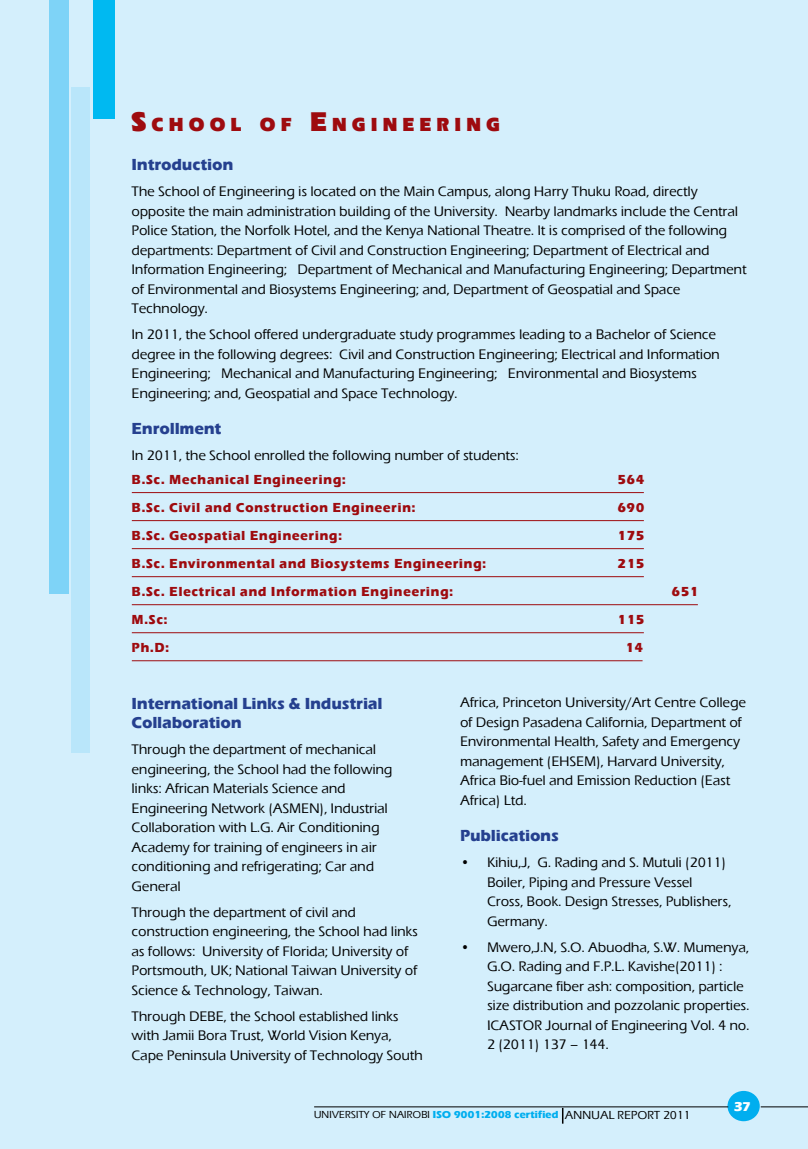
<style>
.page{position:relative;width:808px;height:1149px;background:#fff}
.page>*{position:absolute;margin:0;border:0;box-sizing:border-box;transform-origin:0 0}
.t1{font:900 19.95px "Eras IT Cby BT";color:#9e0b0f;scale:.9 1}
.t2{font:700 16.5px/19.5px "Eras ITC";color:#25408f;scale:.96 1}
.t3{font:500 14.25px/19.5px "Eras ITC";color:#000}
.t4{font:700 13.5px "Eras ITC";letter-spacing:.05em;color:#9e0b0f;scale:.96 1}
.t5{font:700 13.5px "Eras IT Cby BT";color:#fff}
.t6{font:700 10.5px "Eras ITC";color:#00aeef}
.s1{font-size:28.5px}
.s2{font-weight:500;color:#000}
.s3{font-weight:500;font-size:12px;color:#000}
</style>
<div class="page">
<div style="left:1px;top:0;width:807px;height:1148px;background:#d4effc"></div>
<div style="left:49px;top:0;width:19px;height:594px;background:#7ed3f7"></div>
<div style="left:72px;top:87px;width:18px;height:666px;background:#b9e6fa"></div>
<div style="left:93px;top:0;width:22px;height:119px;background:#00b9f1"></div>
<hr style="left:132px;top:492px;width:512px;height:1px;background:#9e0b0f">
<hr style="left:132px;top:520px;width:512px;height:1px;background:#9e0b0f">
<hr style="left:132px;top:548px;width:512px;height:1px;background:#9e0b0f">
<hr style="left:132px;top:576px;width:512px;height:1px;background:#9e0b0f">
<hr style="left:132px;top:604px;width:566px;height:1px;background:#9e0b0f">
<hr style="left:132px;top:632px;width:512px;height:1px;background:#9e0b0f">
<hr style="left:132px;top:660px;width:510px;height:1px;background:#9e0b0f">
<div style="left:727px;top:1090px;width:33px;height:30px;background:#00aeef;border-radius:50%"></div>
<hr style="left:314px;top:1106px;width:414px;height:1px;background:#000">
<hr style="left:761px;top:1106px;width:47px;height:1px;background:#000">
<svg style="left:562px;top:1107px;width:1px;height:16px"></svg>
<h1 class="t1" style="left:132px;top:112px;width:412px"><span class="s1">S</span>CHOOL OF <span class="s1">E</span>NGINEERING</h1>
<p class="t2" style="left:132px;top:155px;width:108px">Introduction</p>
<p class="t3" style="left:132px;top:182px;width:617px">The School of Engineering is located on the Main Campus, along Harry Thuku Road, directly opposite the main administration building of the University. Nearby landmarks include the Central Police Station, the Norfolk Hotel, and the Kenya National Theatre. It is comprised of the following departments: Department of Civil and Construction Engineering; Department of Electrical and Information Engineering; Department of Mechanical and Manufacturing Engineering; Department of Environmental and Biosystems Engineering; and, Department of Geospatial and Space Technology.</p>
<p class="t3" style="left:132px;top:324px;width:590px">In 2011, the School offered undergraduate study programmes leading to a Bachelor of Science degree in the following degrees: Civil and Construction Engineering; Electrical and Information Engineering; Mechanical and Manufacturing Engineering; Environmental and Biosystems Engineering; and, Geospatial and Space Technology.</p>
<p class="t2" style="left:132px;top:419px;width:96px">Enrollment</p>
<p class="t3" style="left:132px;top:445px;width:389px">In 2011, the School enrolled the following number of students:</p>
<p class="t4" style="left:132px;top:471px;width:225px">B.Sc. Mechanical Engineering:</p>
<p class="t4" style="left:618px;top:471px;width:30px">564</p>
<p class="t4" style="left:132px;top:499px;width:298px">B.Sc. Civil and Construction Engineerin:</p>
<p class="t4" style="left:618px;top:499px;width:30px">690</p>
<p class="t4" style="left:132px;top:527px;width:221px">B.Sc. Geospatial Engineering:</p>
<p class="t4" style="left:618px;top:527px;width:30px">175</p>
<p class="t4" style="left:132px;top:555px;width:372px">B.Sc. Environmental and Biosystems Engineering:</p>
<p class="t4" style="left:618px;top:555px;width:30px">215</p>
<p class="t4" style="left:132px;top:583px;width:337px">B.Sc. Electrical and Information Engineering:</p>
<p class="t4" style="left:672px;top:583px;width:30px">651</p>
<p class="t4" style="left:132px;top:611px;width:40px">M.Sc:</p>
<p class="t4" style="left:618px;top:611px;width:30px">115</p>
<p class="t4" style="left:132px;top:639px;width:41px">Ph.D:</p>
<p class="t4" style="left:626px;top:639px;width:21px">14</p>
<p class="t2" style="left:132px;top:693px;width:264px">International Links &amp; Industrial<br>Collaboration</p>
<p class="t3" style="left:132px;top:739px;width:263px">Through the department of mechanical engineering, the School had the following links: African Materials Science and Engineering Network (ASMEN), Industrial Collaboration with L.G. Air Conditioning Academy for training of engineers in air conditioning and refrigerating; Car and General</p>
<p class="t3" style="left:132px;top:902px;width:289px">Through the department of civil and construction engineering, the School had links as follows: University of Florida; University of Portsmouth, UK; National Taiwan University of Science &amp; Technology, Taiwan.</p>
<p class="t3" style="left:132px;top:1006px;width:293px">Through DEBE, the School established links with Jamii Bora Trust, World Vision Kenya,<br>Cape Peninsula University of Technology South</p>
<p class="t3" style="left:460px;top:692px;width:288px">Africa, Princeton University/Art Centre College of Design Pasadena California, Department of Environmental Health, Safety and Emergency management (EHSEM), Harvard University, Africa Bio-fuel and Emission Reduction (East Africa) Ltd.</p>
<p class="t2" style="left:460px;top:825px;width:105px">Publications</p>
<p class="t3" style="left:487px;top:852px;width:246px;text-indent:-27px">• Kihiu,J, G. Rading and S. Mutuli (2011)<br>Boiler, Piping and Pressure Vessel<br>Cross, Book. Design Stresses, Publishers,<br>Germany.</p>
<p class="t3" style="left:487px;top:936px;width:265px;text-indent:-27px">• Mwero,J.N, S.O. Abuodha, S.W. Mumenya, G.O. Rading and F.P.L. Kavishe(2011) :<br>Sugarcane fiber ash: composition, particle size distribution and pozzolanic properties.<br>ICASTOR Journal of Engineering Vol. 4 no.<br>2 (2011) 137 – 144.</p>
<p class="t6" style="left:314px;top:1108px;width:379px"><span class="s2">UNIVERSITY OF NAIROBI</span> ISO 9001:2008 certified <span class="s3">ANNUAL REPORT 2011</span></p>
<p class="t5" style="left:734px;top:1097px;width:18px">37</p>
</div>
